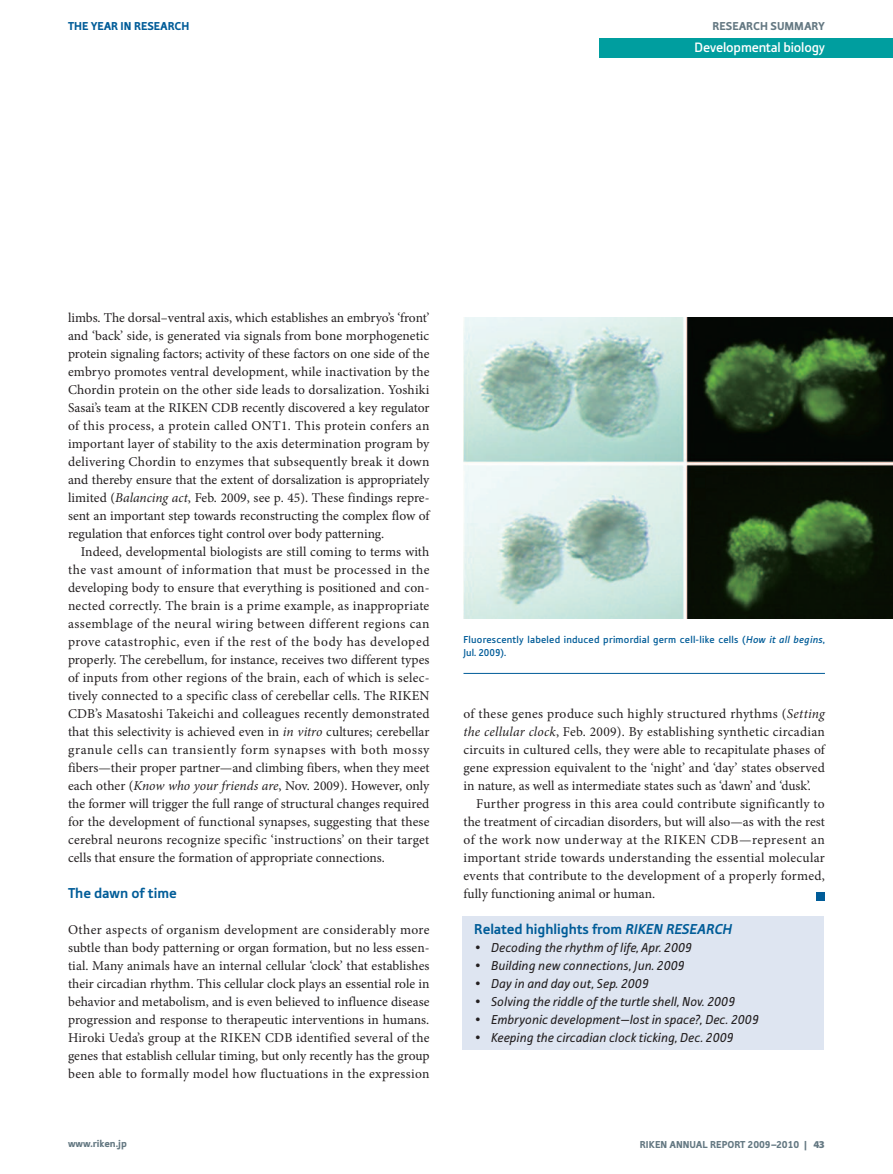
<style>
.page{position:relative;width:893px;height:1174px;background:#fff}
.page>*{position:absolute;margin:0;border:0;box-sizing:border-box;transform-origin:0 0}
.t1{font:700 15px "Tabula ITC Pro";color:#005c98}
.t2{font:500 14.25px "Tabula ITC Pro";letter-spacing:-.01em;color:#fff}
.t3{font:13.5px/18px "Minion Pro";letter-spacing:.01em;color:#231f20;text-align:justify}
.t4{font:italic 13.5px "Tabula ITC Pro";color:#231f20}
.t5{font:13.5px "Minion Pro";letter-spacing:.035em;color:#231f20}
.t6{font:13.5px "Minion Pro";letter-spacing:.04em;color:#231f20}
.t7{font:13.5px "Minion Pro";letter-spacing:.03em;color:#231f20}
.t8{font:13.5px "Minion Pro";letter-spacing:.05em;color:#231f20}
.t9{font:900 12px "Tabula ITC Pro";color:#005c98}
.t10{font:900 12px "Tabula ITC Pro";color:#647882}
.t11{font:500 10.5px/13.5px "Tabula ITC Pro";letter-spacing:.025em;color:#005c98}
.t12{font:900 10.5px "Tabula ITC Pro";color:#647882}
.s1{font-style:italic}
.s2{font-family:"Myriad Pro"}
</style>
<div class="page">
<div style="left:817px;top:892px;width:8px;height:8px;background:#005c98"></div>
<hr style="left:463px;top:673px;width:362px;height:1px;background:#005c98">
<img style="left:463px;top:317px;width:430px;height:301px">
<div style="left:463px;top:916px;width:361px;height:134px;background:#dee5f1"></div>
<div style="left:600px;top:38px;width:293px;height:19px;background:#009e9f"></div>
<p class="t9" style="left:68px;top:21px;width:123px">THE YEAR IN RESEARCH</p>
<p class="t10" style="left:712px;top:21px;width:114px">RESEARCH SUMMARY</p>
<p class="t2" style="left:695px;top:41px;width:132px">Developmental biology</p>
<p class="t3" style="left:68px;top:310px;width:363px">limbs. The dorsal–ventral axis, which establishes an embryo’s ‘front’</p>
<p class="t3" style="left:68px;top:328px;width:363px">and ‘back’ side, is generated via signals from bone morphogenetic</p>
<p class="t3" style="left:68px;top:346px;width:363px">protein signaling factors; activity of these factors on one side of the</p>
<p class="t3" style="left:68px;top:364px;width:363px">embryo promotes ventral development, while inactivation by the</p>
<p class="t3" style="left:68px;top:382px;width:363px">Chordin protein on the other side leads to dorsalization. Yoshiki</p>
<p class="t3" style="left:68px;top:400px;width:363px">Sasai’s team at the RIKEN CDB recently discovered a key regulator</p>
<p class="t7" style="left:68px;top:420px;width:363px">of this process, a protein called ONT1. This protein confers an</p>
<p class="t3" style="left:68px;top:436px;width:363px">important layer of stability to the axis determination program by</p>
<p class="t3" style="left:68px;top:454px;width:363px">delivering Chordin to enzymes that subsequently break it down</p>
<p class="t3" style="left:68px;top:472px;width:363px">and thereby ensure that the extent of dorsalization is appropriately</p>
<p class="t3" style="left:68px;top:490px;width:363px">limited (<span class="s1">Balancing act</span>, Feb. 2009, see p. 45). These findings repre-</p>
<p class="t3" style="left:68px;top:508px;width:363px">sent an important step towards reconstructing the complex flow of</p>
<p class="t3" style="left:68px;top:526px;width:318px">regulation that enforces tight control over body patterning.</p>
<p class="t3" style="left:81px;top:544px;width:350px">Indeed, developmental biologists are still coming to terms with</p>
<p class="t5" style="left:68px;top:564px;width:363px">the vast amount of information that must be processed in the</p>
<p class="t3" style="left:68px;top:580px;width:363px">developing body to ensure that everything is positioned and con-</p>
<p class="t3" style="left:68px;top:598px;width:363px">nected correctly. The brain is a prime example, as inappropriate</p>
<p class="t5" style="left:68px;top:618px;width:363px">assemblage of the neural wiring between different regions can</p>
<p class="t6" style="left:68px;top:636px;width:363px">prove catastrophic, even if the rest of the body has developed</p>
<p class="t3" style="left:68px;top:652px;width:363px">properly. The cerebellum, for instance, receives two different types</p>
<p class="t3" style="left:68px;top:670px;width:363px">of inputs from other regions of the brain, each of which is selec-</p>
<p class="t3" style="left:68px;top:688px;width:363px">tively connected to a specific class of cerebellar cells. The RIKEN</p>
<p class="t3" style="left:68px;top:706px;width:363px">CDB’s Masatoshi Takeichi and colleagues recently demonstrated</p>
<p class="t3" style="left:68px;top:724px;width:363px">that this selectivity is achieved even in <span class="s1">in vitro</span> cultures; cerebellar</p>
<p class="t8" style="left:68px;top:744px;width:363px">granule cells can transiently form synapses with both mossy</p>
<p class="t3" style="left:68px;top:760px;width:363px">fibers—their proper partner—and climbing fibers, when they meet</p>
<p class="t3" style="left:68px;top:778px;width:363px">each other (<span class="s1">Know who your friends are</span>, Nov. 2009). However, only</p>
<p class="t3" style="left:68px;top:796px;width:363px">the former will trigger the full range of structural changes required</p>
<p class="t3" style="left:68px;top:814px;width:363px">for the development of functional synapses, suggesting that these</p>
<p class="t3" style="left:68px;top:832px;width:363px">cerebral neurons recognize specific ‘instructions’ on their target</p>
<p class="t3" style="left:68px;top:850px;width:318px">cells that ensure the formation of appropriate connections.</p>
<p class="t1" style="left:68px;top:887px;width:110px">The dawn of time</p>
<p class="t3" style="left:68px;top:922px;width:363px">Other aspects of organism development are considerably more subtle than body patterning or organ formation, but no less essen&shy;tial. Many animals have an internal cellular ‘clock’ that establishes their circadian rhythm. This cellular clock plays an essential role in behavior and metabolism, and is even believed to influence disease progression and response to therapeutic interventions in humans.<br>Hiroki Ueda’s group at the RIKEN CDB identified several of the genes that establish cellular timing, but only recently has the group been able to formally model how fluctuations in the expression</p>
<p class="t11" style="left:463px;top:633px;width:363px">Fluorescently labeled induced primordial germ cell-like cells (<span class="s1">How it all begins</span>,<br>Jul. 2009).</p>
<p class="t3" style="left:463px;top:706px;width:363px">of these genes produce such highly structured rhythms (<span class="s1">Setting</span></p>
<p class="t3" style="left:463px;top:724px;width:363px"><span class="s1">the cellular clock</span>, Feb. 2009). By establishing synthetic circadian</p>
<p class="t3" style="left:463px;top:742px;width:363px">circuits in cultured cells, they were able to recapitulate phases of</p>
<p class="t3" style="left:463px;top:760px;width:363px">gene expression equivalent to the ‘night’ and ‘day’ states observed</p>
<p class="t3" style="left:463px;top:778px;width:349px">in nature, as well as intermediate states such as ‘dawn’ and ‘dusk’.</p>
<p class="t3" style="left:476px;top:796px;width:350px">Further progress in this area could contribute significantly to</p>
<p class="t3" style="left:463px;top:814px;width:363px">the treatment of circadian disorders, but will also—as with the rest</p>
<p class="t6" style="left:463px;top:834px;width:363px">of the work now underway at the RIKEN CDB—represent an</p>
<p class="t3" style="left:463px;top:850px;width:363px">important stride towards understanding the essential molecular</p>
<p class="t3" style="left:463px;top:868px;width:363px">events that contribute to the development of a properly formed,</p>
<p class="t3" style="left:463px;top:886px;width:193px">fully functioning animal or human.</p>
<p class="t1" style="left:474px;top:923px;width:260px">Related highlights from <span class="s1">RIKEN RESEARCH</span></p>
<p class="t4" style="left:475px;top:942px;width:219px">• Decoding the rhythm of life, Apr. 2009</p>
<p class="t4" style="left:475px;top:960px;width:212px">• Building new connections, Jun. 2009</p>
<p class="t4" style="left:475px;top:978px;width:176px">• Day in and day out, Sep. 2009</p>
<p class="t4" style="left:475px;top:996px;width:262px">• Solving the riddle of the turtle shell, Nov. 2009</p>
<p class="t4" style="left:475px;top:1014px;width:286px">• Embryonic development—lost in space?, Dec. 2009</p>
<p class="t4" style="left:475px;top:1032px;width:261px">• Keeping the circadian clock ticking, Dec. 2009</p>
<p class="t12" style="left:68px;top:1139px;width:60px">www.riken.jp</p>
<p class="t12" style="left:640px;top:1140px;width:187px">RIKEN ANNUAL REPORT 2009–2010 | <span class="s2">43</span></p>
</div>
